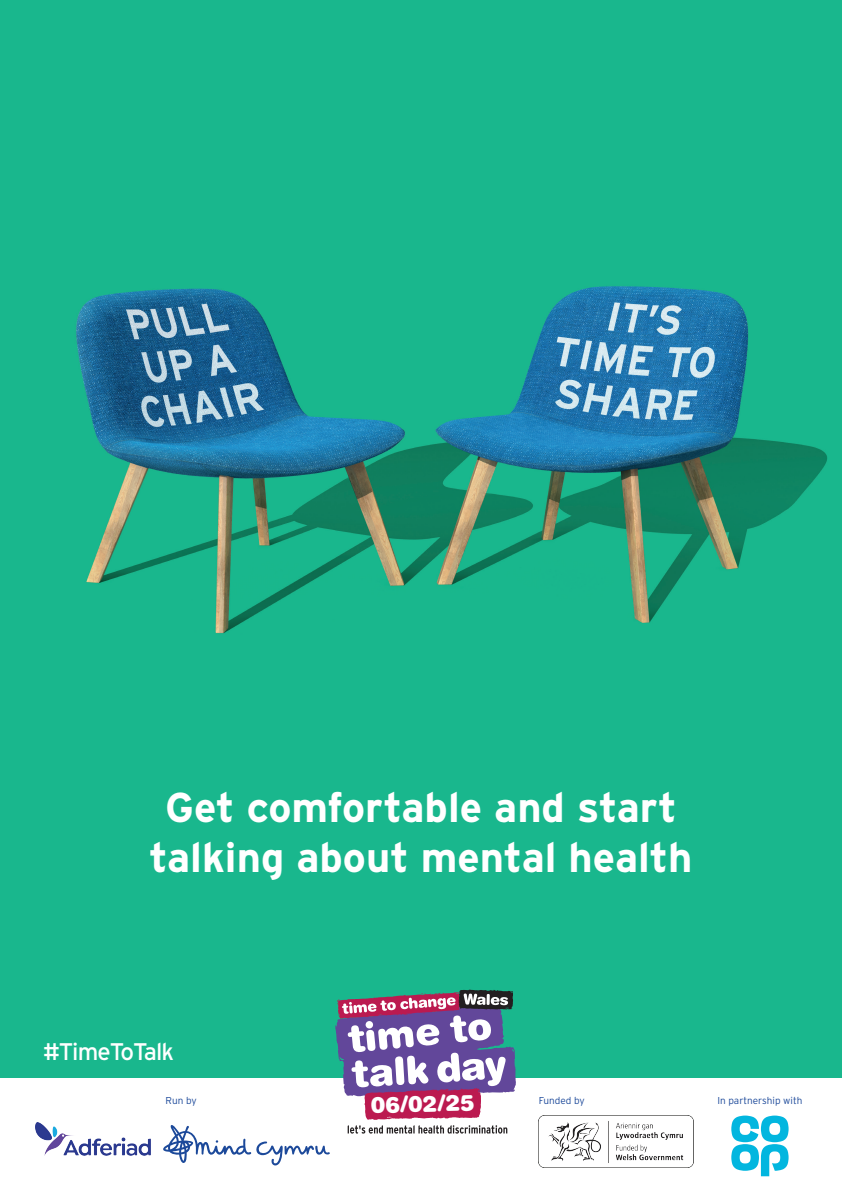
<style>
.page{position:relative;width:842px;height:1191px;background:#fff}
.page>*{position:absolute;margin:0;border:0;box-sizing:border-box;transform-origin:0 0}
.t1{font:700 41.6px/50px "Interstate";color:#fff;text-align:center}
.t2{font:24px "Interstate";letter-spacing:-.04em;color:#fff}
.t3{font:900 22.4px "Helvetica Rounded LT Pro";color:#fff}
.t4{font:300 10px "Interstate";color:#1c499a}
</style>
<div class="page">
<img style="left:0;top:0;width:842px;height:1078px">
<img style="left:36px;top:1122px;width:115px;height:34px">
<img style="left:538px;top:1115px;width:155px;height:52px">
<svg style="left:731px;top:1115px;width:57px;height:61px"></svg>
<svg style="left:162px;top:989px;width:354px;height:176px"></svg>
<p class="t1" style="left:149px;top:782px;width:545px">Get comfortable and start talking about mental health</p>
<p class="t2" style="left:43px;top:1037px;width:133px">#TimeToTalk</p>
<p class="t4" style="left:166px;top:1094px;width:33px">Run by</p>
<p class="t4" style="left:539px;top:1094px;width:48px">Funded by</p>
<p class="t4" style="left:717px;top:1094px;width:86px">In partnership with</p>
<p class="t3" style="left:370px;top:1090px;width:106px;rotate:-1deg">06/02/25</p>
</div>
